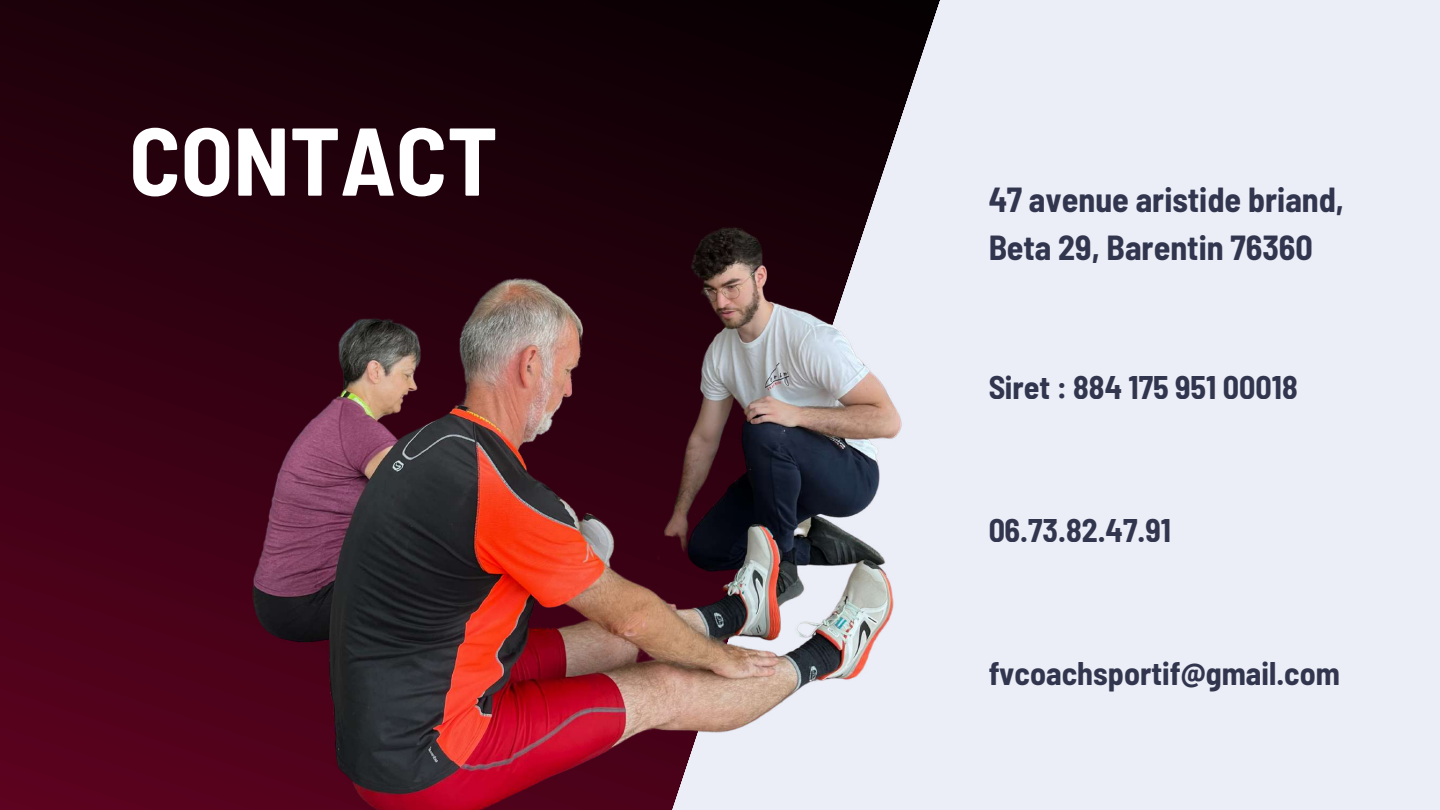
<style>
.page{position:relative;width:1440px;height:810px;background:#ebeef6}
.page>*{position:absolute;margin:0;border:0;box-sizing:border-box;transform-origin:0 0}
.t1{font:700 semi-condensed 96px "Barlow";color:#fff}
.t2{font:700 semi-condensed 34px/47.2px "Barlow";color:#030724}
.t3{font:700 semi-condensed 32px "Barlow";color:#030724}
</style>
<div class="page">
<svg style="left:0;top:0;width:228px;height:810px"></svg>
<img style="left:228px;top:0;width:712px;height:810px">
<h1 class="t1" style="left:129px;top:100px;width:370px">CONTACT</h1>
<p class="t2" style="left:988px;top:175px;width:357px">47 avenue aristide briand,<br>Beta 29, Barentin 76360</p>
<p class="t3" style="left:988px;top:367px;width:311px">Siret : 884 175 951 00018</p>
<p class="t3" style="left:988px;top:510px;width:184px">06.73.82.47.91</p>
<p class="t3" style="left:988px;top:653px;width:353px">fvcoachsportif@gmail.com</p>
</div>
